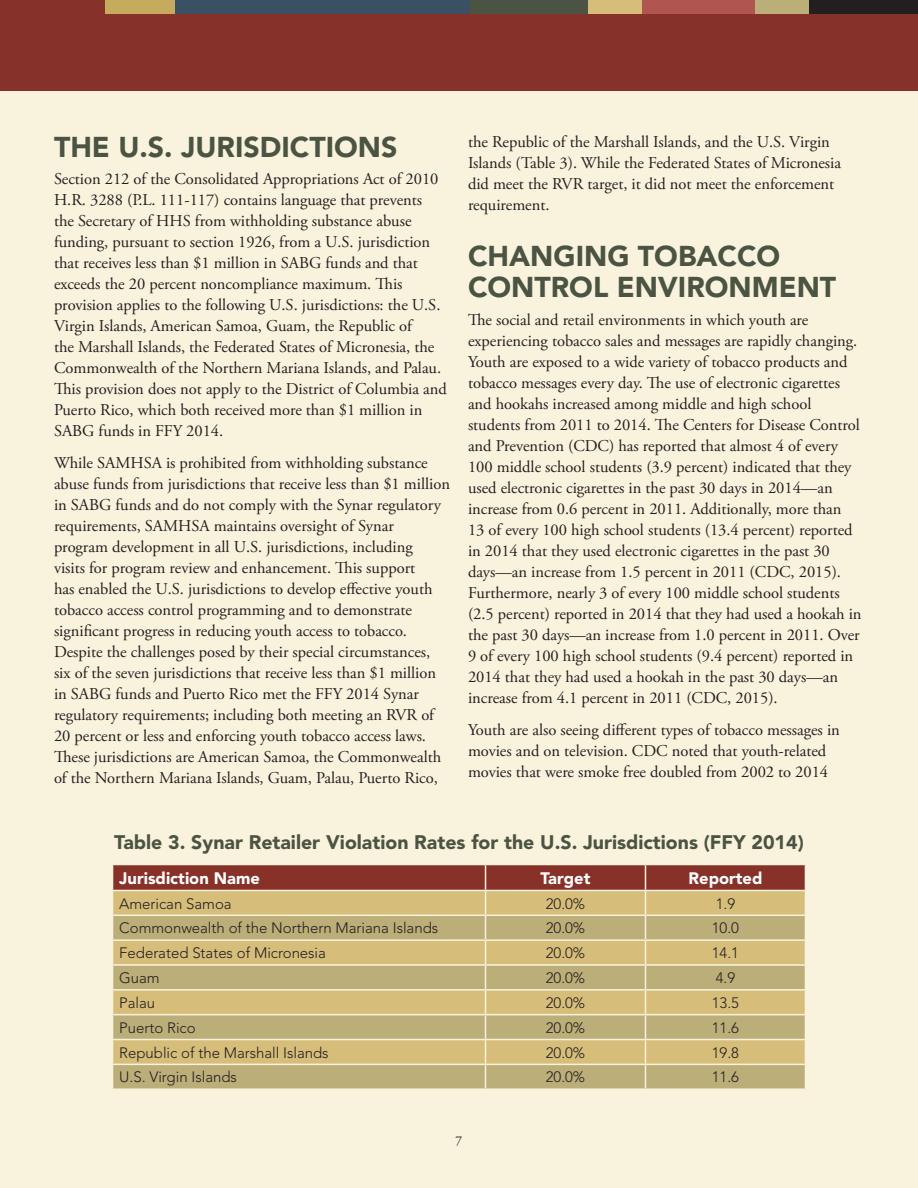
<style>
.page{position:relative;width:918px;height:1188px;background:#f9f3dd}
.page>*{position:absolute;margin:0;border:0;box-sizing:border-box;transform-origin:0 0}
.t1{font:900 28.5px/31.5px "Avenir LT Std";color:#4b5443}
.t2{font:900 19.5px "Avenir LT Std";color:#4b5443}
.t3{font:16.5px/21px "Adobe Garamond Pro";color:#231f20}
.table_head_cell{font:900 16.5px "Avenir LT Std";color:#fff}
.table_cell{font:300 15px "Avenir LT Std";color:#231f20}
.t4{font:13.5px "Adobe Garamond Pro";color:#231f20}
</style>
<div class="page">
<div style="left:0;top:0;width:918px;height:91px;background:#86312a"></div>
<div style="left:105px;top:0;width:71px;height:14px;background:#c6ab5c"></div>
<div style="left:468px;top:0;width:121px;height:14px;background:#4b5443"></div>
<div style="left:175px;top:0;width:295px;height:14px;background:#3a5063"></div>
<div style="left:807px;top:0;width:111px;height:14px;background:#231f20"></div>
<div style="left:641px;top:0;width:123px;height:14px;background:#b15551"></div>
<div style="left:756px;top:0;width:53px;height:14px;background:#bcae78"></div>
<div style="left:588px;top:0;width:54px;height:14px;background:#d6bd7a"></div>
<svg style="left:112px;top:865px;width:694px;height:223px;background:#c4aa76"></svg>
<h2 class="t1" style="left:54px;top:131px;width:345px">THE U.S. JURISDICTIONS</h2>
<p class="t3" style="left:54px;top:169px;width:394px">Section 212 of the Consolidated Appropriations Act of 2010<br>H.R. 3288 (P.L. 111-117) contains language that prevents<br>the Secretary of HHS from withholding substance abuse funding, pursuant to section 1926, from a U.S. jurisdiction that receives less than $1 million in SABG funds and that exceeds the 20 percent noncompliance maximum. This provision applies to the following U.S. jurisdictions: the U.S.<br>Virgin Islands, American Samoa, Guam, the Republic of<br>the Marshall Islands, the Federated States of Micronesia, the Commonwealth of the Northern Mariana Islands, and Palau.<br>This provision does not apply to the District of Columbia and Puerto Rico, which both received more than $1 million in SABG funds in FFY 2014.</p>
<p class="t3" style="left:54px;top:453px;width:398px">While SAMHSA is prohibited from withholding substance abuse funds from jurisdictions that receive less than $1 million in SABG funds and do not comply with the Synar regulatory requirements, SAMHSA maintains oversight of Synar program development in all U.S. jurisdictions, including<br>visits for program review and enhancement. This support<br>has enabled the U.S. jurisdictions to develop effective youth tobacco access control programming and to demonstrate significant progress in reducing youth access to tobacco.<br>Despite the challenges posed by their special circumstances, six of the seven jurisdictions that receive less than $1 million in SABG funds and Puerto Rico met the FFY 2014 Synar regulatory requirements; including both meeting an RVR of 20 percent or less and enforcing youth tobacco access laws.<br>These jurisdictions are American Samoa, the Commonwealth of the Northern Mariana Islands, Guam, Palau, Puerto Rico,</p>
<p class="t3" style="left:468px;top:132px;width:375px">the Republic of the Marshall Islands, and the U.S. Virgin Islands (Table 3). While the Federated States of Micronesia did meet the RVR target, it did not meet the enforcement requirement.</p>
<h2 class="t1" style="left:468px;top:240px;width:370px">CHANGING TOBACCO<br>CONTROL ENVIRONMENT</h2>
<p class="t3" style="left:468px;top:310px;width:395px">The social and retail environments in which youth are experiencing tobacco sales and messages are rapidly changing.<br>Youth are exposed to a wide variety of tobacco products and tobacco messages every day. The use of electronic cigarettes and hookahs increased among middle and high school students from 2011 to 2014. The Centers for Disease Control and Prevention (CDC) has reported that almost 4 of every 100 middle school students (3.9 percent) indicated that they used electronic cigarettes in the past 30 days in 2014—an increase from 0.6 percent in 2011. Additionally, more than 13 of every 100 high school students (13.4 percent) reported in 2014 that they used electronic cigarettes in the past 30 days—an increase from 1.5 percent in 2011 (CDC, 2015).<br>Furthermore, nearly 3 of every 100 middle school students (2.5 percent) reported in 2014 that they had used a hookah in the past 30 days—an increase from 1.0 percent in 2011. Over 9 of every 100 high school students (9.4 percent) reported in 2014 that they had used a hookah in the past 30 days—an increase from 4.1 percent in 2011 (CDC, 2015).</p>
<p class="t3" style="left:468px;top:720px;width:373px">Youth are also seeing different types of tobacco messages in movies and on television. CDC noted that youth-related movies that were smoke free doubled from 2002 to 2014</p>
<p class="t2" style="left:114px;top:830px;width:691px">Table 3. Synar Retailer Violation Rates for the U.S. Jurisdictions (FFY 2014)</p>
<p class="table_head_cell" style="left:119px;top:868px;width:142px">Jurisdiction Name</p>
<p class="table_head_cell" style="left:541px;top:868px;width:51px">Target</p>
<p class="table_head_cell" style="left:689px;top:868px;width:75px">Reported</p>
<p class="table_cell" style="left:119px;top:895px;width:114px">American Samoa</p>
<p class="table_cell" style="left:546px;top:895px;width:41px">20.0%</p>
<p class="table_cell" style="left:716px;top:895px;width:21px">1.9</p>
<p class="table_cell" style="left:119px;top:919px;width:320px">Commonwealth of the Northern Mariana Islands</p>
<p class="table_cell" style="left:546px;top:919px;width:41px">20.0%</p>
<p class="table_cell" style="left:712px;top:919px;width:29px">10.0</p>
<p class="table_cell" style="left:119px;top:944px;width:208px">Federated States of Micronesia</p>
<p class="table_cell" style="left:546px;top:944px;width:41px">20.0%</p>
<p class="table_cell" style="left:712px;top:944px;width:29px">14.1</p>
<p class="table_cell" style="left:119px;top:969px;width:42px">Guam</p>
<p class="table_cell" style="left:546px;top:969px;width:41px">20.0%</p>
<p class="table_cell" style="left:716px;top:969px;width:21px">4.9</p>
<p class="table_cell" style="left:119px;top:994px;width:37px">Palau</p>
<p class="table_cell" style="left:546px;top:994px;width:41px">20.0%</p>
<p class="table_cell" style="left:712px;top:994px;width:29px">13.5</p>
<p class="table_cell" style="left:119px;top:1019px;width:78px">Puerto Rico</p>
<p class="table_cell" style="left:546px;top:1019px;width:41px">20.0%</p>
<p class="table_cell" style="left:712px;top:1019px;width:29px">11.6</p>
<p class="table_cell" style="left:119px;top:1044px;width:211px">Republic of the Marshall Islands</p>
<p class="table_cell" style="left:546px;top:1044px;width:41px">20.0%</p>
<p class="table_cell" style="left:712px;top:1044px;width:29px">19.8</p>
<p class="table_cell" style="left:119px;top:1068px;width:119px">U.S. Virgin Islands</p>
<p class="table_cell" style="left:546px;top:1068px;width:41px">20.0%</p>
<p class="table_cell" style="left:712px;top:1068px;width:29px">11.6</p>
<p class="t4" style="left:456px;top:1133px;width:8px">7</p>
</div>
